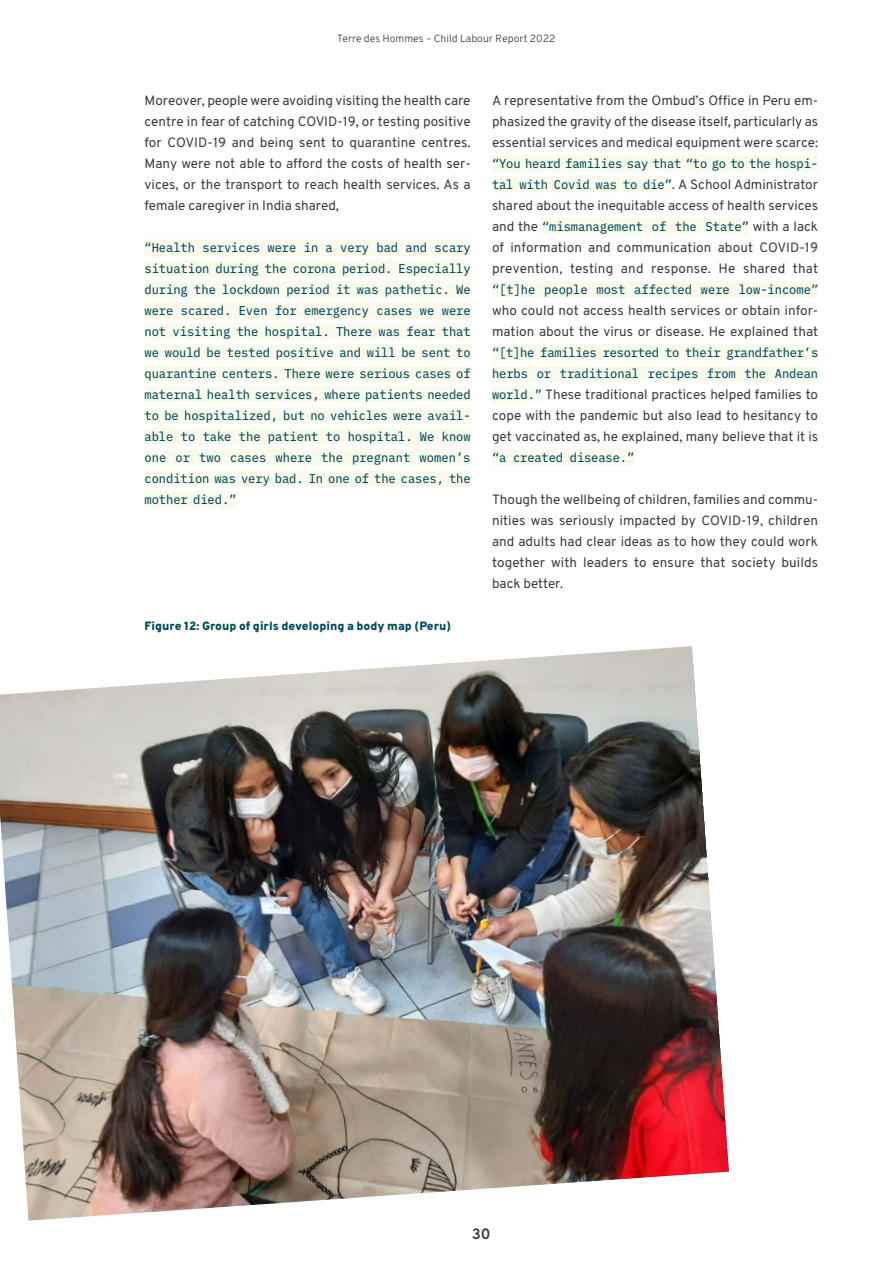
<style>
.page{position:relative;width:893px;height:1263px;background:#fff}
.page>*{position:absolute;margin:0;border:0;box-sizing:border-box;transform-origin:0 0}
.t1{font:700 15px "Overpass";color:#3b3b3a}
.Copy{font:13.5px/21px "Overpass";letter-spacing:.005em;color:#3b3b3a;text-align:justify}
.Quote_9pt_Umbruch{font:12.75px/21px "IBM Plex Mono Text";letter-spacing:-.005em;color:#004c5c;text-align:justify;scale:.95 1}
.Copy-2{font:12.75px/21px "IBM Plex Mono Text";letter-spacing:-.01em;color:#004c5c;scale:.95 1}
.Tabellentitel{font:800 12px "Overpass";color:#004c5c}
.t2{font:300 10.5px "Overpass";color:#3b3b3a}
.s1{font-family:"Overpass";font-size:13.5px;color:#3b3b3a}
.s2{font-family:"IBM Plex Mono Text";font-size:12.75px;color:#004c5c}
</style>
<div class="page">
<div style="left:145px;top:239px;width:326px;height:17px;background:#f9faeb"></div>
<div style="left:145px;top:260px;width:326px;height:17px;background:#f9faeb"></div>
<div style="left:145px;top:281px;width:326px;height:17px;background:#f9faeb"></div>
<div style="left:145px;top:302px;width:326px;height:17px;background:#f9faeb"></div>
<div style="left:145px;top:323px;width:326px;height:17px;background:#f9faeb"></div>
<div style="left:145px;top:344px;width:326px;height:17px;background:#f9faeb"></div>
<div style="left:145px;top:365px;width:326px;height:17px;background:#f9faeb"></div>
<div style="left:145px;top:386px;width:326px;height:17px;background:#f9faeb"></div>
<div style="left:145px;top:407px;width:326px;height:17px;background:#f9faeb"></div>
<div style="left:145px;top:428px;width:326px;height:17px;background:#f9faeb"></div>
<div style="left:145px;top:449px;width:326px;height:17px;background:#f9faeb"></div>
<div style="left:145px;top:470px;width:326px;height:17px;background:#f9faeb"></div>
<div style="left:145px;top:491px;width:91px;height:17px;background:#f9faeb"></div>
<div style="left:492px;top:155px;width:29px;height:17px;background:#f9faeb"></div>
<hr style="left:521px;top:156px;width:4px;height:15px;background:#f9faeb">
<div style="left:525px;top:155px;width:36px;height:17px;background:#f9faeb"></div>
<hr style="left:561px;top:156px;width:4px;height:15px;background:#f9faeb">
<div style="left:565px;top:155px;width:57px;height:17px;background:#f9faeb"></div>
<div style="left:622px;top:156px;width:5px;height:15px;background:#f9faeb"></div>
<div style="left:627px;top:155px;width:21px;height:17px;background:#f9faeb"></div>
<div style="left:648px;top:156px;width:5px;height:15px;background:#f9faeb"></div>
<div style="left:653px;top:155px;width:28px;height:17px;background:#f9faeb"></div>
<div style="left:681px;top:156px;width:5px;height:15px;background:#f9faeb"></div>
<div style="left:686px;top:155px;width:21px;height:17px;background:#f9faeb"></div>
<div style="left:707px;top:156px;width:5px;height:15px;background:#f9faeb"></div>
<div style="left:712px;top:155px;width:14px;height:17px;background:#f9faeb"></div>
<hr style="left:726px;top:156px;width:4px;height:15px;background:#f9faeb">
<div style="left:730px;top:155px;width:15px;height:17px;background:#f9faeb"></div>
<hr style="left:745px;top:156px;width:4px;height:15px;background:#f9faeb">
<div style="left:749px;top:155px;width:22px;height:17px;background:#f9faeb"></div>
<hr style="left:771px;top:156px;width:4px;height:15px;background:#f9faeb">
<div style="left:775px;top:155px;width:43px;height:17px;background:#f9faeb"></div>
<div style="left:492px;top:176px;width:21px;height:17px;background:#f9faeb"></div>
<div style="left:513px;top:177px;width:6px;height:15px;background:#f9faeb"></div>
<div style="left:519px;top:176px;width:29px;height:17px;background:#f9faeb"></div>
<div style="left:548px;top:177px;width:6px;height:15px;background:#f9faeb"></div>
<div style="left:554px;top:176px;width:36px;height:17px;background:#f9faeb"></div>
<div style="left:590px;top:177px;width:6px;height:15px;background:#f9faeb"></div>
<div style="left:596px;top:176px;width:21px;height:17px;background:#f9faeb"></div>
<div style="left:617px;top:177px;width:6px;height:15px;background:#f9faeb"></div>
<div style="left:623px;top:176px;width:14px;height:17px;background:#f9faeb"></div>
<div style="left:637px;top:177px;width:6px;height:15px;background:#f9faeb"></div>
<div style="left:643px;top:176px;width:29px;height:17px;background:#f9faeb"></div>
<div style="left:542px;top:218px;width:207px;height:17px;background:#f9faeb"></div>
<div style="left:492px;top:281px;width:326px;height:17px;background:#f9faeb"></div>
<div style="left:492px;top:344px;width:326px;height:17px;background:#f9faeb"></div>
<div style="left:492px;top:365px;width:326px;height:17px;background:#f9faeb"></div>
<div style="left:492px;top:386px;width:50px;height:17px;background:#f9faeb"></div>
<div style="left:492px;top:449px;width:142px;height:17px;background:#f9faeb"></div>
<img style="left:0;top:646px;width:729px;height:574px">
<p class="t2" style="left:337px;top:32px;width:220px">Terre des Hommes – Child Labour Report 2022</p>
<p class="Copy" style="left:145px;top:90px;width:328px">Moreover, people were avoiding visiting the health care centre in fear of catching COVID-19, or testing positive for COVID-19 and being sent to quarantine centres.<br>Many were not able to afford the costs of health ser&shy;vices, or the transport to reach health services. As a female caregiver in India shared,</p>
<p class="Quote_9pt_Umbruch" style="left:145px;top:236px;width:345px">“Health services were in a very bad and scary situation during the corona period. Especially during the lockdown period it was pathetic. We were scared. Even for emergency cases we were not visiting the hospital. There was fear that we would be tested positive and will be sent to quarantine centers. There were serious cases of maternal health services, where patients needed to be hospitalized, but no vehicles were avail&shy;able to take the patient to hospital. We know one or two cases where the pregnant women’s condition was very bad. In one of the cases, the mother died.”</p>
<p class="Tabellentitel" style="left:145px;top:618px;width:308px">Figure 12: Group of girls developing a body map (Peru)</p>
<p class="Copy" style="left:492px;top:90px;width:328px">A representative from the Ombud’s Office in Peru em&shy;phasized the gravity of the disease itself, particularly as essential services and medical equipment were scarce:</p>
<p class="Copy-2" style="left:492px;top:152px;width:345px">“You heard families say that “to go to the hospi&shy;tal with Covid was to die”<span class="s1">. A School Administrator</span></p>
<p class="Copy" style="left:492px;top:195px;width:328px">shared about the inequitable access of health services</p>
<p class="Copy-2" style="left:492px;top:215px;width:345px"><span class="s1">and the</span> “mismanagement of the State” <span class="s1">with a lack</span></p>
<p class="Copy" style="left:492px;top:237px;width:328px">of information and communication about COVID-19 prevention, testing and response. He shared that</p>
<p class="Copy-2" style="left:492px;top:278px;width:345px">“[t]he people most affected were low-income”</p>
<p class="Copy" style="left:492px;top:300px;width:328px">who could not access health services or obtain infor&shy;mation about the virus or disease. He explained that</p>
<p class="Copy-2" style="left:492px;top:341px;width:345px">“[t]he families resorted to their grandfather’s herbs or traditional recipes from the Andean</p>
<p class="Copy" style="left:492px;top:384px;width:328px"><span class="s2">world.”</span> These traditional practices helped families to cope with the pandemic but also lead to hesitancy to get vaccinated as, he explained, many believe that it is</p>
<p class="Copy-2" style="left:492px;top:446px;width:151px">“a created disease.”</p>
<p class="Copy" style="left:492px;top:489px;width:328px">Though the wellbeing of children, families and commu&shy;nities was seriously impacted by COVID-19, children and adults had clear ideas as to how they could work together with leaders to ensure that society builds back better.</p>
<p class="t1" style="left:472px;top:1224px;width:20px">30</p>
</div>
